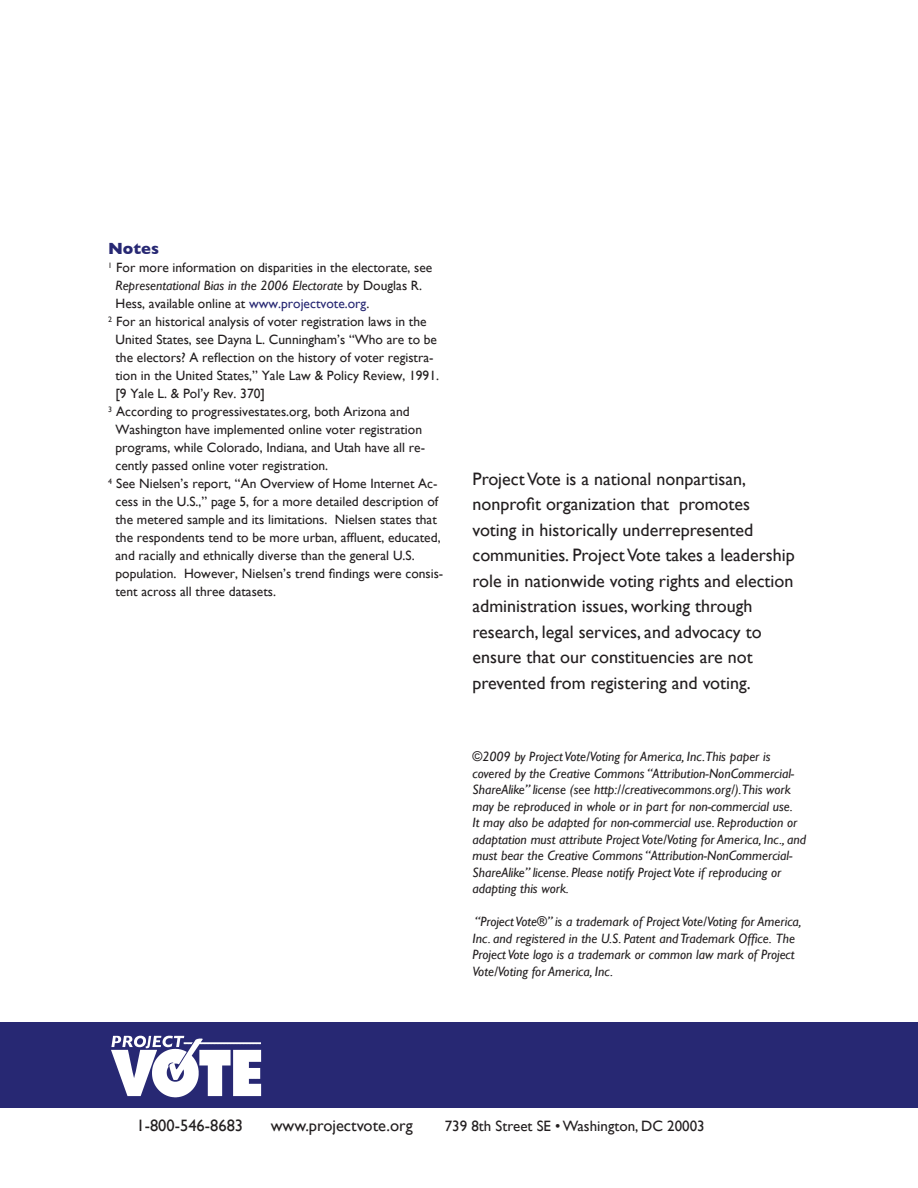
<style>
.page{position:relative;width:918px;height:1188px;background:#fff}
.page>*{position:absolute;margin:0;border:0;box-sizing:border-box;transform-origin:0 0}
.t1{font:18px/25.5px "Gill Sans";color:#231f20}
.t2{font:16.5px "Gill Sans";color:#231f20}
.t3{font:700 16.5px "Gill Sans";color:#272873}
.t4{font:15px "Gill Sans";color:#231f20}
.t5{font:13.5px "Gill Sans";color:#231f20}
.t6{font:italic 13.5px/16.5px "Gill Sans";color:#231f20}
.s1{font-style:normal}
.s2{color:#272873}
</style>
<div class="page">
<div style="left:0;top:1022px;width:918px;height:85px;background:#272873"></div>
<img style="left:111px;top:1035px;width:151px;height:63px">
<p class="t3" style="left:108px;top:239px;width:53px">N otes</p>
<p class="t5" style="left:108px;top:260px;width:326px"><sup>1</sup> For more information on disparities in the electorate, see</p>
<p class="t6" style="left:116px;top:277px;width:308px">Representational Bias in the 2006 Electorate <span class="s1">by Douglas R.</span></p>
<p class="t5" style="left:116px;top:296px;width:255px">Hess, available online at <span class="s2">www.projectvote.org</span>.</p>
<p class="t5" style="left:108px;top:314px;width:320px"><sup>2</sup> For an historical analysis of voter registration laws in the</p>
<p class="t5" style="left:116px;top:332px;width:323px">United States, see Dayna L. Cunningham’s “Who are to be</p>
<p class="t5" style="left:116px;top:350px;width:320px">the electors? A reflection on the history of voter registra-</p>
<p class="t5" style="left:116px;top:368px;width:325px">tion in the United States,” Yale Law &amp; Policy Review, 1991.</p>
<p class="t5" style="left:116px;top:386px;width:151px">[9 Yale L. &amp; Pol’y Rev. 370]</p>
<p class="t5" style="left:108px;top:404px;width:303px"><sup>3</sup> According to progressivestates.org, both Arizona and</p>
<p class="t5" style="left:116px;top:422px;width:308px">Washington have implemented online voter registration</p>
<p class="t5" style="left:116px;top:440px;width:311px">programs, while Colorado, Indiana, and Utah have all re-</p>
<p class="t5" style="left:116px;top:458px;width:214px">cently passed online voter registration.</p>
<p class="t5" style="left:108px;top:476px;width:331px"><sup>4</sup> See Nielsen’s report, “An Overview of Home Internet Ac-</p>
<p class="t5" style="left:116px;top:494px;width:324px">cess in the U.S.,” page 5, for a more detailed description of</p>
<p class="t5" style="left:116px;top:512px;width:323px">the metered sample and its limitations. Nielsen states that</p>
<p class="t5" style="left:116px;top:530px;width:327px">the respondents tend to be more urban, affluent, educated,</p>
<p class="t5" style="left:116px;top:548px;width:301px">and racially and ethnically diverse than the general U.S.</p>
<p class="t5" style="left:116px;top:566px;width:329px">population. However, Nielsen’s trend findings were consis-</p>
<p class="t5" style="left:116px;top:584px;width:162px">tent across all three datasets.</p>
<p class="t1" style="left:472px;top:466px;width:324px">Project Vote is a national nonpartisan, nonprofit organization that promotes voting in historically underrepresented communities. Project Vote takes a leadership role in nationwide voting rights and election administration issues, working through research, legal services, and advocacy to ensure that our constituencies are not prevented from registering and voting.</p>
<p class="t6" style="left:472px;top:749px;width:335px">©2009 by Project Vote/Voting for America, Inc.This paper is covered by the Creative Commons “Attribution-NonCommercial-ShareAlike” license (see http://creativecommons.org/).This work may be reproduced in whole or in part for non-commercial use.<br>It may also be adapted for non-commercial use. Reproduction or adaptation must attribute Project Vote/Voting for America, Inc., and must bear the Creative Commons “Attribution-NonCommercial-ShareAlike” license. Please notify Project Vote if reproducing or adapting this work.</p>
<p class="t6" style="left:472px;top:914px;width:331px">“Project Vote®” is a trademark of Project Vote/Voting for America, Inc. and registered in the U.S. Patent and Trademark Office. The Project Vote logo is a trademark or common law mark of Project Vote/Voting for America, Inc.</p>
<p class="t2" style="left:136px;top:1116px;width:108px">1-800-546-8683</p>
<p class="t2" style="left:271px;top:1116px;width:143px">www.projectvote.org</p>
<p class="t4" style="left:445px;top:1118px;width:261px">739 8th Street SE • Washington, DC 20003</p>
</div>
